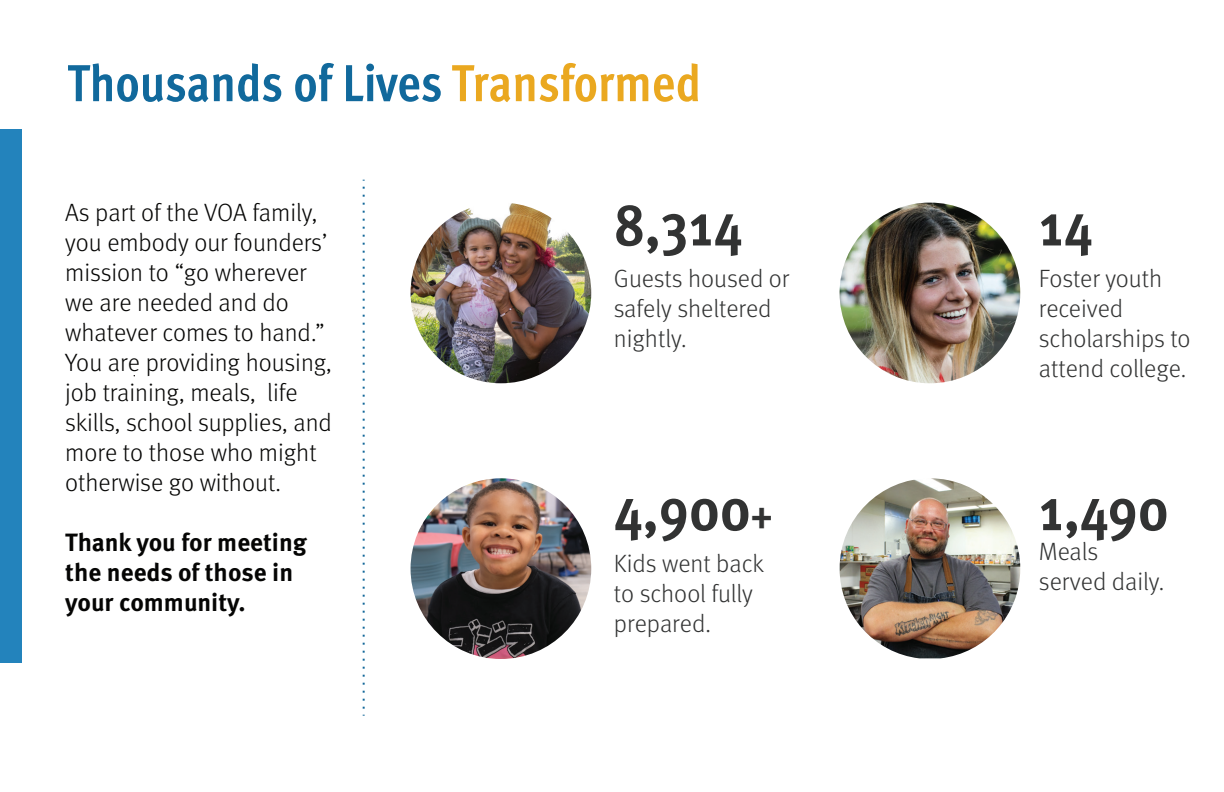
<style>
.page{position:relative;width:1224px;height:792px;background:#fff}
.page>*{position:absolute;margin:0;border:0;box-sizing:border-box;transform-origin:0 0}
.t1{font:700 condensed 60px "Meta Pro";color:#323333}
.t2{font:700 condensed 52px "Meta Pro";color:#11699c}
.t3{font:300 25px/30px "Meta Pro";color:#050504}
.t4{font:300 25px/30px "Meta Pro";color:#323333}
.t5{font:700 25px/30px "Meta Pro";color:#050504}
.s1{color:#eaa820}
.s2{font-size:40px}
</style>
<div class="page">
<img style="left:411px;top:203px;width:180px;height:180px;border-radius:90px">
<img style="left:840px;top:203px;width:180px;height:180px;border-radius:90px">
<img style="left:411px;top:478px;width:180px;height:181px;border-radius:90px">
<img style="left:840px;top:478px;width:180px;height:180px">
<svg style="left:363px;top:180px;width:2px;height:529px"></svg>
<div style="left:0;top:129px;width:22px;height:534px;background:#2383bc"></div>
<h2 class="t2" style="left:67px;top:43px;width:635px">Thousands of Lives <span class="s1">Transformed</span></h2>
<p class="t3" style="left:65px;top:196px;width:268px">As part of the VOA family, you embody our founders’ mission to “go wherever we are needed and do whatever comes to hand.”<br>You are providing housing, job training, meals, life skills, school supplies, and more to those who might otherwise go without.</p>
<p class="t5" style="left:65px;top:526px;width:243px">Thank you for meeting the needs of those in your community.</p>
<h1 class="t1" style="left:614px;top:179px;width:130px">8,314</h1>
<p class="t4" style="left:614px;top:263px;width:177px">Guests housed or safely sheltered nightly.</p>
<h1 class="t1" style="left:614px;top:463px;width:160px">4,900<span class="s2">+</span></h1>
<p class="t4" style="left:614px;top:547px;width:152px">Kids went back to school fully prepared.</p>
<h1 class="t1" style="left:1039px;top:179px;width:55px">14</h1>
<p class="t4" style="left:1039px;top:263px;width:153px">Foster youth received scholarships to attend college.</p>
<h1 class="t1" style="left:1039px;top:463px;width:131px">1,490</h1>
<p class="t4" style="left:1039px;top:535px;width:127px">Meals served daily.</p>
</div>
